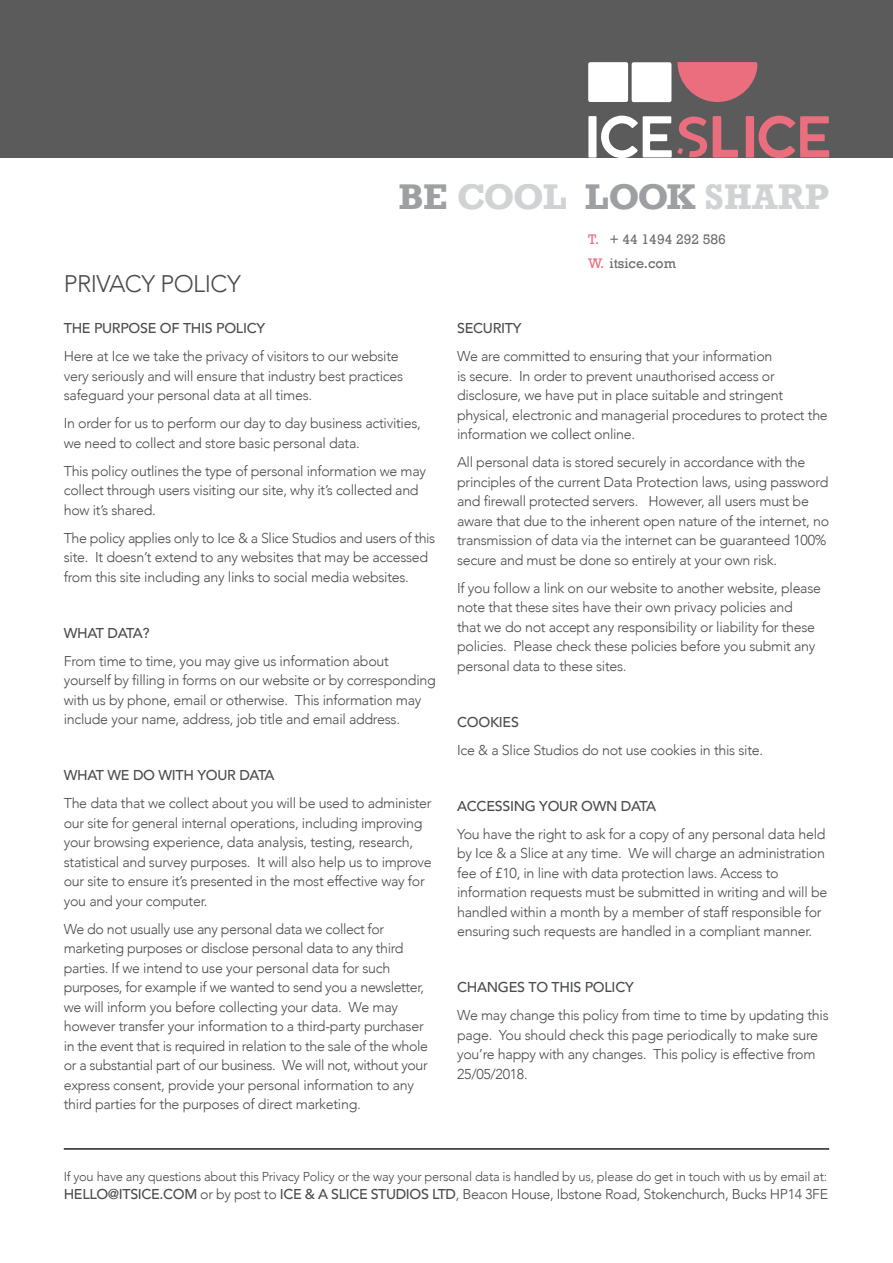
<style>
.page{position:relative;width:893px;height:1263px;background:#fff}
.page>*{position:absolute;margin:0;border:0;box-sizing:border-box;transform-origin:0 0}
.t1{font:700 36.6px "Rockwell";letter-spacing:-.02em;color:#d1d2d4}
.t2{font:300 24px "Avenir";letter-spacing:-.02em;color:#4b4c4d}
.t3{font:300 14.25px/19.5px "Avenir";letter-spacing:-.02em;color:#4b4c4d}
.t4{font:500 14.25px "Avenir";letter-spacing:-.02em;color:#4b4c4d}
.t5{font:14.25px/24px "Rockwell";color:#6c6d70}
.t6{font:500 14.25px "Avenir";letter-spacing:-.065em;color:#4b4c4d}
.t7{font:300 12.9px "Avenir";letter-spacing:-.02em;color:#4b4c4d}
.s1{color:#9d9fa2}
.s2{color:#eb6e7e}
.s3{font-weight:500}
</style>
<div class="page">
<div style="left:0;top:0;width:893px;height:157px;background:#5b5b5b"></div>
<div style="left:588px;top:62px;width:40px;height:40px;background:#fff;border-radius:2px"></div>
<svg style="left:677px;top:62px;width:80px;height:40px"></svg>
<div style="left:632px;top:62px;width:39px;height:40px;background:#fff;border-radius:2px"></div>
<svg style="left:588px;top:116px;width:119px;height:42px"></svg>
<svg style="left:713px;top:116px;width:25px;height:42px"></svg>
<svg style="left:746px;top:116px;width:83px;height:42px"></svg>
<hr style="left:64px;top:1148px;width:765px;height:2px;background:#231f20">
<p class="t2" style="left:64px;top:269px;width:178px">PRIVACY POLICY</p>
<p class="t1" style="left:398px;top:174px;width:432px"><span class="s1">BE</span> COOL <span class="s1">LOOK</span> SHARP</p>
<p class="t5" style="left:588px;top:227px;width:139px"><span class="s2">T.</span> + 44 1494 292 586<br><span class="s2">W.</span> itsice.com</p>
<p class="t4" style="left:64px;top:316px;width:203px">THE PURPOSE OF THIS POLICY</p>
<p class="t3" style="left:64px;top:347px;width:341px">Here at Ice we take the privacy of visitors to our website very seriously and will ensure that industry best practices safeguard your personal data at all times.</p>
<p class="t3" style="left:64px;top:414px;width:359px">In order for us to perform our day to day business activities, we need to collect and store basic personal data.</p>
<p class="t3" style="left:64px;top:461px;width:364px">This policy outlines the type of personal information we may collect through users visiting our site, why it’s collected and how it’s shared.</p>
<p class="t3" style="left:64px;top:528px;width:373px">The policy applies only to Ice &amp; a Slice Studios and users of this site. It doesn’t extend to any websites that may be accessed from this site including any links to social media websites.</p>
<p class="t6" style="left:64px;top:620px;width:87px">WHAT DATA?</p>
<p class="t3" style="left:64px;top:651px;width:374px">From time to time, you may give us information about yourself by filling in forms on our website or by corresponding with us by phone, email or otherwise. This information may include your name, address, job title and email address.</p>
<p class="t4" style="left:64px;top:763px;width:212px">WHAT WE DO WITH YOUR DATA</p>
<p class="t3" style="left:64px;top:794px;width:370px">The data that we collect about you will be used to administer our site for general internal operations, including improving your browsing experience, data analysis, testing, research, statistical and survey purposes. It will also help us to improve our site to ensure it’s presented in the most effective way for you and your computer.</p>
<p class="t3" style="left:64px;top:919px;width:366px">We do not usually use any personal data we collect for marketing purposes or disclose personal data to any third parties. If we intend to use your personal data for such purposes, for example if we wanted to send you a newsletter, we will inform you before collecting your data. We may however transfer your information to a third-party purchaser in the event that is required in relation to the sale of the whole or a substantial part of our business. We will not, without your express consent, provide your personal information to any third parties for the purposes of direct marketing.</p>
<p class="t4" style="left:457px;top:316px;width:66px">SECURITY</p>
<p class="t3" style="left:457px;top:347px;width:372px">We are committed to ensuring that your information<br>is secure. In order to prevent unauthorised access or disclosure, we have put in place suitable and stringent physical, electronic and managerial procedures to protect the information we collect online.</p>
<p class="t3" style="left:457px;top:453px;width:374px">All personal data is stored securely in accordance with the principles of the current Data Protection laws, using password and firewall protected servers. However, all users must be aware that due to the inherent open nature of the internet, no transmission of data via the internet can be guaranteed 100% secure and must be done so entirely at your own risk.</p>
<p class="t3" style="left:457px;top:578px;width:365px">If you follow a link on our website to another website, please note that these sites have their own privacy policies and<br>that we do not accept any responsibility or liability for these policies. Please check these policies before you submit any personal data to these sites.</p>
<p class="t4" style="left:457px;top:709px;width:63px">COOKIES</p>
<p class="t3" style="left:457px;top:740px;width:308px">Ice &amp; a Slice Studios do not use cookies in this site.</p>
<p class="t4" style="left:457px;top:793px;width:201px">ACCESSING YOUR OWN DATA</p>
<p class="t3" style="left:457px;top:824px;width:372px">You have the right to ask for a copy of any personal data held by Ice &amp; a Slice at any time. We will charge an administration fee of £10, in line with data protection laws. Access to information requests must be submitted in writing and will be handled within a month by a member of staff responsible for ensuring such requests are handled in a compliant manner.</p>
<p class="t4" style="left:457px;top:975px;width:178px">CHANGES TO THIS POLICY</p>
<p class="t3" style="left:457px;top:1006px;width:373px">We may change this policy from time to time by updating this page. You should check this page periodically to make sure you’re happy with any changes. This policy is effective from 25/05/2018.</p>
<p class="t7" style="left:64px;top:1169px;width:765px">If you have any questions about this Privacy Policy or the way your personal data is handled by us, please do get in touch with us by email at:</p>
<p class="t3" style="left:64px;top:1184px;width:766px"><span class="s3">HELLO@ITSICE.COM</span> or by post to <span class="s3">ICE &amp; A SLICE STUDIOS LTD</span>, Beacon House, Ibstone Road, Stokenchurch, Bucks HP14 3FE</p>
</div>
